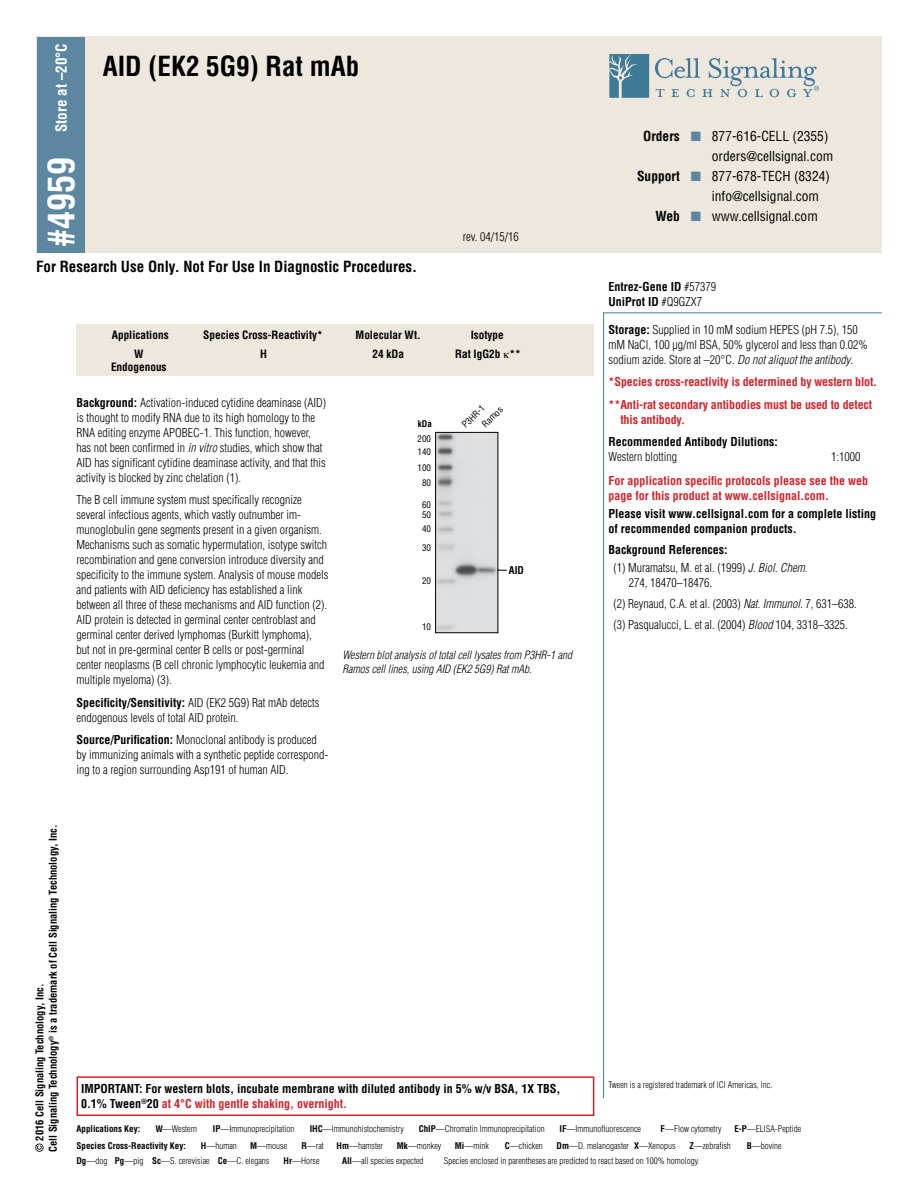
<style>
.page{position:relative;width:918px;height:1188px;background:#fff}
.page>*{position:absolute;margin:0;border:0;box-sizing:border-box;transform-origin:0 0}
.t1{font:700 condensed 36px "Helvetica";color:#fff}
.t2{font:700 condensed 27px "Helvetica";color:#000}
.t3{font:700 condensed 15px "Helvetica";color:#000}
.t4{font:700 condensed 15px "Helvetica";color:#fff}
.t5{font:condensed 13.5px "Helvetica";color:#000}
.t6{font:300 condensed 12px/15px "Helvetica";color:#000}
.t7{font:700 condensed 12px/15px "Helvetica";color:#000}
.t8{font:700 condensed 12px/22.5px "Helvetica";letter-spacing:-.01em;color:#d2232a}
.t9{font:italic 300 condensed 11.25px/13.5px "Helvetica";color:#000}
.t10{font:700 condensed 11.25px/12.8px "Helvetica";color:#000;text-align:center}
.t11{font:700 condensed 10.5px/13.5px "Helvetica";color:#000}
.t12{font:300 condensed 9px "Helvetica";color:#000}
.t13{font:700 condensed 9px "Helvetica";color:#000}
.t14{font:condensed 9px/13px "Helvetica";color:#000}
.s1{font-weight:700}
.s2{font-style:italic}
.s3{color:#5d87a1}
.s4{font-weight:300}
.s5{color:#d2232a}
</style>
<div class="page">
<div style="left:76px;top:324px;width:518px;height:51px;background:#ede7dd"></div>
<svg style="left:603px;top:312px;width:279px;height:786px"></svg>
<div style="left:37px;top:36px;width:845px;height:217px;background:#ede7dd"></div>
<div style="left:37px;top:37px;width:48px;height:216px;background:#5d87a1"></div>
<svg style="left:435px;top:432px;width:72px;height:201px;background:#cccdce"></svg>
<div style="left:76px;top:1076px;width:518px;height:40px;border:2px solid #d2232a"></div>
<svg style="left:609px;top:54px;width:40px;height:44px;background:#5889a2"></svg>
<svg style="left:655px;top:58px;width:164px;height:39px"></svg>
<p class="t4" style="left:52px;top:132px;width:90px;rotate:-90deg">Store at –20°C</p>
<h2 class="t2" style="left:103px;top:50px;width:258px">AID (EK2 5G9) Rat mAb</h2>
<h1 class="t1" style="left:39px;top:247px;width:91px;rotate:-90deg">#4959</h1>
<p class="t3" style="left:36px;top:257px;width:383px">For Research Use Only. Not For Use In Diagnostic Procedures.</p>
<p class="t10" style="left:112px;top:328px;width:58px">Applications</p>
<p class="t10" style="left:203px;top:328px;width:121px">Species Cross-Reactivity*</p>
<p class="t10" style="left:356px;top:328px;width:67px">Molecular Wt.</p>
<p class="t10" style="left:111px;top:347px;width:57px">W<br>Endogenous</p>
<p class="t10" style="left:260px;top:347px;width:8px">H</p>
<p class="t10" style="left:372px;top:347px;width:33px">24 kDa</p>
<p class="t6" style="left:463px;top:229px;width:57px">rev. 04/15/16</p>
<p class="t10" style="left:471px;top:328px;width:35px">Isotype</p>
<p class="t10" style="left:455px;top:347px;width:67px">Rat IgG2b **</p>
<p class="t6" style="left:76px;top:395px;width:251px"><span class="s1">Background:</span> Activation-induced cytidine deaminase (AID) is thought to modify RNA due to its high homology to the RNA editing enzyme APOBEC-1. This function, however, has not been confirmed in <span class="s2">invitro</span>studies, which show that AID has significant cytidine deaminase activity, and that this activity is blocked by zinc chelation (1).</p>
<p class="t6" style="left:76px;top:492px;width:253px">The B cell immune system must specifically recognize several infectious agents, which vastly outnumber im&shy;munoglobulin gene segments present in a given organism.<br>Mechanisms such as somatic hypermutation, isotype switch recombination and gene conversion introduce diversity and specificity to the immune system. Analysis of mouse models and patients with AID deficiency has established a link between all three of these mechanisms and AID function (2).<br>AID protein is detected in germinal center centroblast and germinal center derived lymphomas (Burkitt lymphoma),<br>but not in pre-germinal center B cells or post-germinal center neoplasms (B cell chronic lymphocytic leukemia and multiple myeloma) (3).</p>
<p class="t6" style="left:76px;top:695px;width:244px"><span class="s1">Specificity/Sensitivity:</span> AID (EK2 5G9) Rat mAb detects endogenous levels of total AID protein.</p>
<p class="t6" style="left:76px;top:732px;width:253px"><span class="s1">Source/Purification:</span> Monoclonal antibody is produced by immunizing animals with a synthetic peptide correspond&shy;ing to a region surrounding Asp191 of human AID.</p>
<p class="t13" style="left:418px;top:419px;width:15px">kDa</p>
<p class="t14" style="left:459px;top:421px;width:29px;rotate:-45deg">P3HR-1</p>
<p class="t14" style="left:479px;top:421px;width:26px;rotate:-45deg">Ramos</p>
<p class="t14" style="left:418px;top:432px;width:15px">200<br>140</p>
<p class="t14" style="left:418px;top:460px;width:15px;line-height:14.5px;text-align:center">100<br>80</p>
<p class="t14" style="left:422px;top:499px;width:10px;line-height:10.1px">60<br>50</p>
<p class="t14" style="left:422px;top:519px;width:10px;line-height:19px">40<br>30</p>
<p class="t14" style="left:422px;top:574px;width:10px">20</p>
<p class="t14" style="left:422px;top:620px;width:10px">10</p>
<p class="t9" style="left:342px;top:648px;width:231px">Western blot analysis of total cell lysates from P3HR-1 and<br>Ramos cell lines, using AID (EK2 5G9) Rat mAb.</p>
<p class="t11" style="left:509px;top:563px;width:17px">AID</p>
<p class="t5" style="left:643px;top:128px;width:187px"><span class="s1">Orders</span> <span class="s3">■</span> 877-616-CELL (2355)</p>
<p class="t5" style="left:712px;top:148px;width:123px">orders@cellsignal.com</p>
<p class="t5" style="left:637px;top:168px;width:194px"><span class="s1">Support</span> <span class="s3">■</span> 877-678-TECH (8324)</p>
<p class="t5" style="left:712px;top:188px;width:109px">info@cellsignal.com</p>
<p class="t5" style="left:655px;top:208px;width:164px"><span class="s1">Web</span> <span class="s3">■</span> www.cellsignal.com</p>
<p class="t7" style="left:609px;top:279px;width:109px">Entrez-Gene ID <span class="s4">#57379<br></span>UniProt ID <span class="s4">#Q9GZX7</span></p>
<p class="t6" style="left:609px;top:322px;width:261px"><span class="s1">Storage:</span> Supplied in 10 mM sodium HEPES (pH 7.5), 150 mM NaCl, 100 µg/ml BSA, 50% glycerol and less than 0.02% sodium azide. Store at –20°C. <span class="s2">Do not aliquot the antibody</span>.</p>
<p class="t8" style="left:609px;top:370px;width:270px">*Species cross-reactivity is determined by western blot. **Anti-rat secondary antibodies must be used to detect</p>
<p class="t8" style="left:620px;top:408px;width:66px">this antibody.</p>
<p class="t7" style="left:609px;top:434px;width:171px">Recommended Antibody Dilutions:</p>
<p class="t6" style="left:609px;top:449px;width:70px">Western blotting</p>
<p class="t6" style="left:831px;top:449px;width:31px">1:1000</p>
<p class="t8" style="left:609px;top:473px;width:261px;line-height:15px">For application specific protocols please see the web page for this product at www.cellsignal.com.</p>
<p class="t7" style="left:609px;top:506px;width:269px">Please visit www.cellsignal.com for a complete listing of recommended companion products.</p>
<p class="t6" style="left:613px;top:541px;width:195px;line-height:18px;text-indent:-5px"><span class="s1">Background References:<br></span>(1) Muramatsu, M. et al. (1999) <span class="s2">J. Biol. Chem.</span></p>
<p class="t6" style="left:613px;top:572px;width:245px;line-height:21px;text-indent:15px">274, 18470–18476.<br>(2) Reynaud, C.A. et al. (2003) <span class="s2">Nat. Immunol.</span> 7, 631–638. (3) Pasqualucci, L. et al. (2004) <span class="s2">Blood</span> 104, 3318–3325.</p>
<p class="t11" style="left:33px;top:1152px;width:329px;rotate:-90deg">© 2016 Cell Signaling Technology, Inc.<br>Cell Signaling Technology<sup>®</sup> is a trademark of Cell Signaling Technology, Inc.</p>
<p class="t7" style="left:81px;top:1082px;width:481px">IMPORTANT: For western blots, incubate membrane with diluted antibody in 5% w/v BSA, 1X TBS,<br>0.1% Tween<sup>®</sup>20 <span class="s5">at 4°C with gentle shaking, overnight.</span></p>
<p class="t12" style="left:609px;top:1079px;width:165px">Tween is a registered trademark of ICI Americas, Inc.</p>
<p class="t13" style="left:77px;top:1123px;width:65px">Applications Key:</p>
<p class="t12" style="left:155px;top:1123px;width:43px"><span class="s1">W</span>—Western</p>
<p class="t12" style="left:213px;top:1123px;width:83px"><span class="s1">IP</span>—Immunoprecipitation</p>
<p class="t12" style="left:310px;top:1123px;width:96px"><span class="s1">IHC</span>—Immunohistochemistry</p>
<p class="t12" style="left:419px;top:1123px;width:127px"><span class="s1">ChIP</span>—Chromatin Immunoprecipitation</p>
<p class="t12" style="left:560px;top:1123px;width:83px"><span class="s1">IF</span>—Immunofluorescence</p>
<p class="t12" style="left:661px;top:1123px;width:63px"><span class="s1">F</span>—Flow cytometry</p>
<p class="t12" style="left:734px;top:1123px;width:68px"><span class="s1">E-P</span>—ELISA-Peptide</p>
<p class="t13" style="left:76px;top:1140px;width:111px">Species Cross-Reactivity Key:</p>
<p class="t12" style="left:201px;top:1140px;width:37px"><span class="s1">H</span>—human</p>
<p class="t12" style="left:250px;top:1140px;width:38px"><span class="s1">M</span>—mouse</p>
<p class="t12" style="left:301px;top:1140px;width:24px"><span class="s1">R</span>—rat</p>
<p class="t12" style="left:337px;top:1140px;width:48px"><span class="s1">Hm</span>—hamster</p>
<p class="t12" style="left:397px;top:1140px;width:46px"><span class="s1">Mk</span>—monkey</p>
<p class="t12" style="left:455px;top:1140px;width:36px"><span class="s1">Mi</span>—mink</p>
<p class="t12" style="left:505px;top:1140px;width:39px"><span class="s1">C</span>—chicken</p>
<p class="t12" style="left:557px;top:1140px;width:121px"><span class="s1">Dm</span>—D. melanogaster <span class="s1">X</span>—Xenopus</p>
<p class="t12" style="left:689px;top:1140px;width:43px"><span class="s1">Z</span>—zebrafish</p>
<p class="t12" style="left:747px;top:1140px;width:36px"><span class="s1">B</span>—bovine</p>
<p class="t12" style="left:76px;top:1155px;width:194px"><span class="s1">Dg</span>—dog <span class="s1">Pg</span>—pig <span class="s1">Sc</span>—S. cerevisiae <span class="s1">Ce</span>—C. elegans</p>
<p class="t12" style="left:284px;top:1155px;width:37px"><span class="s1">Hr</span>—Horse</p>
<p class="t12" style="left:342px;top:1155px;width:83px"><span class="s1">All</span>—all species expected</p>
<p class="t12" style="left:444px;top:1155px;width:257px">Species enclosed in parentheses are predicted to react based on 100% homology.</p>
</div>
